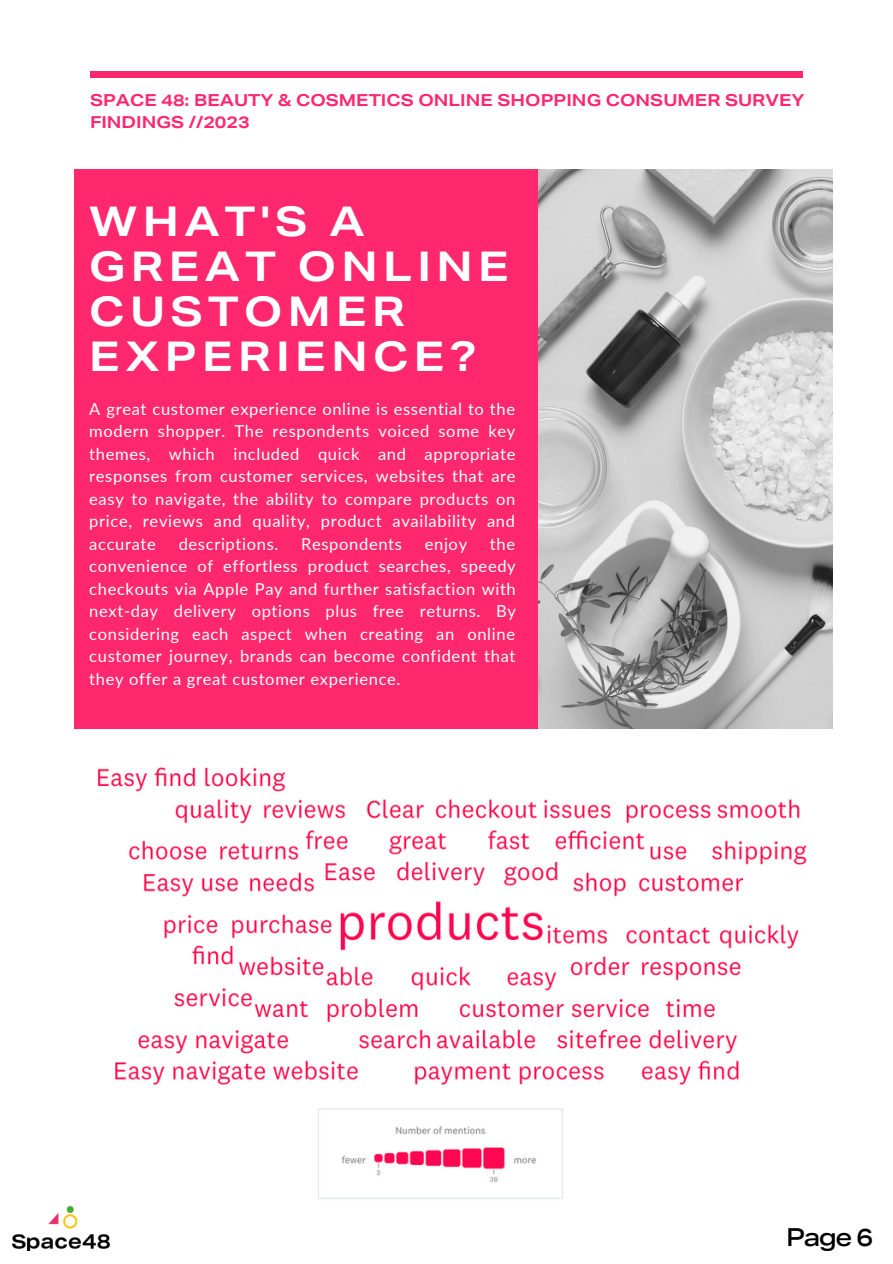
<style>
.page{position:relative;width:893px;height:1264px;background:#fff}
.page>*{position:absolute;margin:0;border:0;box-sizing:border-box;transform-origin:0 0}
.t1{font:700 40.95px/45px "Aktiv Grotesk Ex";letter-spacing:.13em;color:#fff}
.t2{font:500 24.75px "Aktiv Grotesk Ex";color:#000}
.t3{font:16.5px/22.5px "Lato";letter-spacing:.04em;color:#fff;text-align:justify}
.t4{font:700 16.5px/22.5px "Aktiv Grotesk Ex";color:#ff286f}
</style>
<div class="page">
<div style="left:90px;top:72px;width:712px;height:6px;background:#ff286f"></div>
<img style="left:98px;top:767px;width:709px;height:432px">
<div style="left:74px;top:169px;width:757px;height:559px;background:#ff286f"></div>
<img style="left:538px;top:169px;width:294px;height:559px">
<img style="left:13px;top:1206px;width:97px;height:44px">
<p class="t4" style="left:90px;top:91px;width:716px">SPACE 48: BEAUTY &amp; COSMETICS ONLINE SHOPPING CONSUMER SURVEY<br>FINDINGS //2023</p>
<h1 class="t1" style="left:89px;top:204px;width:421px">WHAT'S A<br>GREAT ONLINE<br>CUSTOMER<br>EXPERIENCE?</h1>
<p class="t3" style="left:89px;top:397px;width:428px">A great customer experience online is essential to the modern shopper. The respondents voiced some key themes, which included quick and appropriate responses from customer services, websites that are easy to navigate, the ability to compare products on price, reviews and quality, product availability and accurate</p>
<p class="t3" style="left:89px;top:532px;width:428px;text-indent:400px">the convenience of effortless product searches, speedy checkouts via Apple Pay and further satisfaction with next-day delivery options plus free returns. By considering each aspect when creating an online customer journey, brands can become confident that they offer a great customer experience.</p>
<p class="t3" style="left:179px;top:532px;width:101px">descriptions.</p>
<p class="t3" style="left:301px;top:532px;width:102px">Respondents</p>
<p class="t3" style="left:424px;top:532px;width:44px">enjoy</p>
<h2 class="t2" style="left:786px;top:1227px;width:89px">Page 6</h2>
</div>
